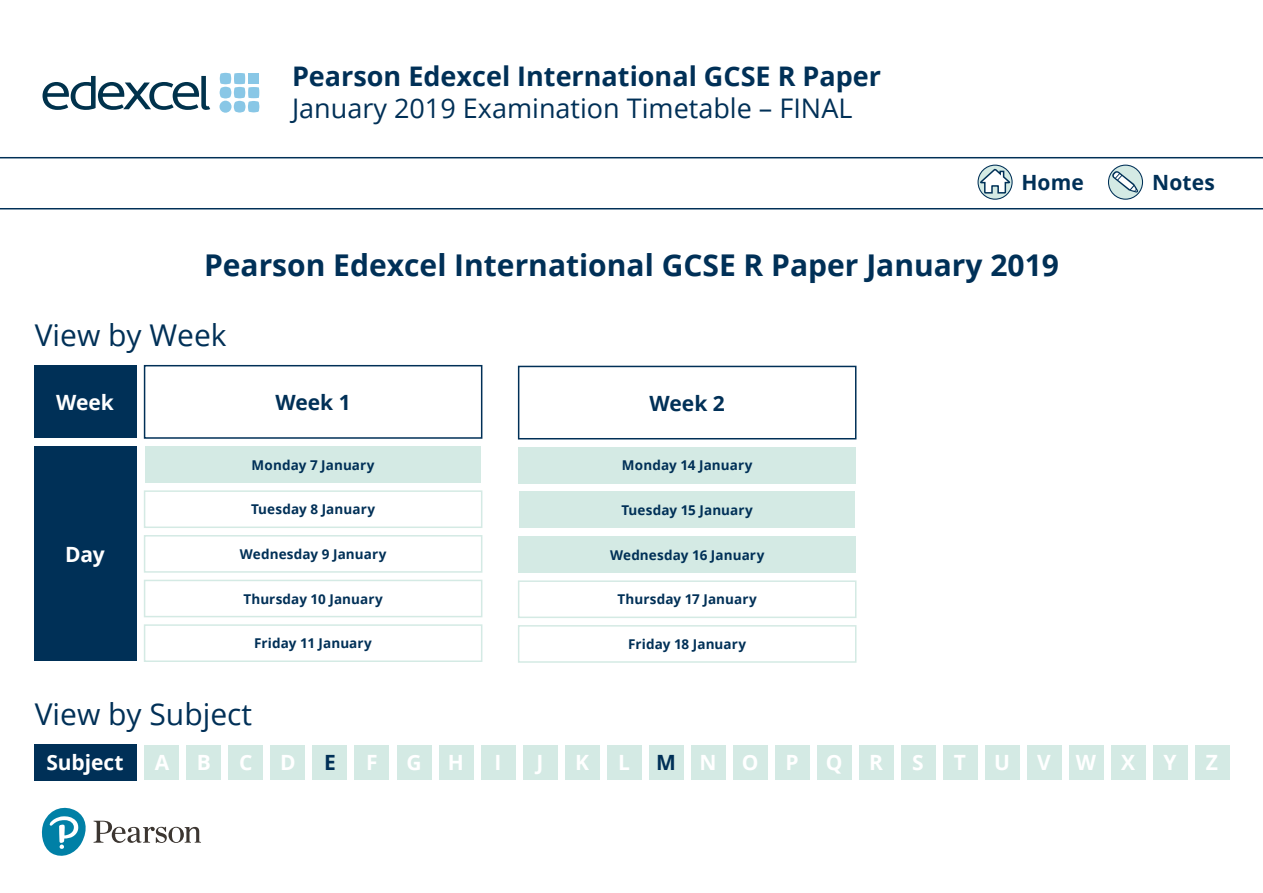
<style>
.page{position:relative;width:1263px;height:893px;background:#fff}
.page>*{position:absolute;margin:0;border:0;box-sizing:border-box;transform-origin:0 0}
.t1{font:700 30px "Open Sans";color:#003057}
.t2{font:30px "Open Sans";color:#003057}
.t3{font:700 27px "Open Sans";color:#003057}
.t4{font:27px "Open Sans";color:#003057}
.t5{font:700 21px "Open Sans";color:#fff}
.t6{font:700 21px "Open Sans";letter-spacing:.005em;color:#003057}
.t7{font:700 13.5px "Open Sans";letter-spacing:.005em;color:#003057}
.s1{color:#003057}
</style>
<div class="page">
<svg style="left:1108px;top:165px;width:34px;height:34px"></svg>
<div style="left:1108px;top:165px;width:35px;height:35px;border:1px solid #003057;border-radius:50%"></div>
<svg style="left:1112px;top:171px;width:26px;height:22px"></svg>
<svg style="left:978px;top:165px;width:34px;height:34px"></svg>
<div style="left:977px;top:165px;width:36px;height:35px;border:1px solid #003057;border-radius:50%"></div>
<svg style="left:979px;top:169px;width:31px;height:25px"></svg>
<hr style="left:0;top:157px;width:1263px;height:1px;background:#003057">
<hr style="left:0;top:208px;width:1263px;height:1px;background:#003057">
<svg style="left:43px;top:76px;width:167px;height:34px"></svg>
<svg style="left:220px;top:73px;width:39px;height:40px"></svg>
<div style="left:248px;top:73px;width:11px;height:11px;background:#89c7e6"></div>
<div style="left:219px;top:101px;width:13px;height:12px;background:#89c7e6;border-radius:50%"></div>
<svg style="left:41px;top:807px;width:160px;height:49px"></svg>
<div style="left:34px;top:366px;width:102px;height:72px;background:#003057"></div>
<div style="left:34px;top:446px;width:102px;height:215px;background:#003057"></div>
<div style="left:145px;top:446px;width:336px;height:37px;background:#d4eae4"></div>
<div style="left:144px;top:490px;width:338px;height:38px;border:2px solid #d4eae4"></div>
<div style="left:144px;top:535px;width:338px;height:38px;border:2px solid #d4eae4"></div>
<div style="left:144px;top:580px;width:338px;height:37px;border:2px solid #d4eae4"></div>
<div style="left:144px;top:624px;width:338px;height:38px;border:2px solid #d4eae4"></div>
<div style="left:144px;top:365px;width:338px;height:74px;border:2px solid #003057"></div>
<div style="left:519px;top:447px;width:337px;height:36px;background:#d4eae4"></div>
<div style="left:519px;top:492px;width:336px;height:36px;background:#d4eae4"></div>
<div style="left:519px;top:536px;width:337px;height:37px;background:#d4eae4"></div>
<div style="left:518px;top:580px;width:338px;height:38px;border:2px solid #d4eae4"></div>
<div style="left:518px;top:625px;width:338px;height:38px;border:2px solid #d4eae4"></div>
<div style="left:518px;top:366px;width:338px;height:73px;border:2px solid #003057"></div>
<div style="left:34px;top:744px;width:102px;height:36px;background:#003057"></div>
<div style="left:145px;top:745px;width:34px;height:35px;background:#d4eae4"></div>
<div style="left:271px;top:745px;width:34px;height:35px;background:#d4eae4"></div>
<div style="left:397px;top:745px;width:34px;height:35px;background:#d4eae4"></div>
<div style="left:523px;top:745px;width:34px;height:35px;background:#d4eae4"></div>
<div style="left:649px;top:745px;width:34px;height:35px;background:#d4eae4"></div>
<div style="left:775px;top:745px;width:34px;height:35px;background:#d4eae4"></div>
<div style="left:901px;top:745px;width:34px;height:35px;background:#d4eae4"></div>
<div style="left:1027px;top:745px;width:34px;height:35px;background:#d4eae4"></div>
<div style="left:187px;top:745px;width:34px;height:35px;background:#d4eae4"></div>
<div style="left:313px;top:745px;width:34px;height:35px;background:#d4eae4"></div>
<div style="left:439px;top:745px;width:34px;height:35px;background:#d4eae4"></div>
<div style="left:565px;top:745px;width:34px;height:35px;background:#d4eae4"></div>
<div style="left:691px;top:745px;width:34px;height:35px;background:#d4eae4"></div>
<div style="left:817px;top:745px;width:34px;height:35px;background:#d4eae4"></div>
<div style="left:943px;top:745px;width:34px;height:35px;background:#d4eae4"></div>
<div style="left:1069px;top:745px;width:34px;height:35px;background:#d4eae4"></div>
<div style="left:229px;top:745px;width:34px;height:35px;background:#d4eae4"></div>
<div style="left:355px;top:745px;width:34px;height:35px;background:#d4eae4"></div>
<div style="left:481px;top:745px;width:34px;height:35px;background:#d4eae4"></div>
<div style="left:607px;top:745px;width:34px;height:35px;background:#d4eae4"></div>
<div style="left:733px;top:745px;width:34px;height:35px;background:#d4eae4"></div>
<div style="left:859px;top:745px;width:34px;height:35px;background:#d4eae4"></div>
<div style="left:985px;top:745px;width:34px;height:35px;background:#d4eae4"></div>
<div style="left:1111px;top:745px;width:34px;height:35px;background:#d4eae4"></div>
<div style="left:1153px;top:745px;width:34px;height:35px;background:#d4eae4"></div>
<div style="left:1194px;top:745px;width:35px;height:35px;background:#d4eae4"></div>
<h2 class="t3" style="left:292px;top:57px;width:591px">Pearson Edexcel International GCSE R Paper</h2>
<h2 class="t4" style="left:292px;top:90px;width:562px">January 2019 Examination Timetable – FINAL</h2>
<h3 class="t6" style="left:1021px;top:168px;width:64px">Home</h3>
<h3 class="t6" style="left:1152px;top:168px;width:64px">Notes</h3>
<h1 class="t1" style="left:204px;top:244px;width:856px">Pearson Edexcel International GCSE R Paper January 2019</h1>
<h1 class="t2" style="left:35px;top:315px;width:193px">View by Week</h1>
<h3 class="t5" style="left:56px;top:387px;width:59px">Week</h3>
<h3 class="t6" style="left:275px;top:387px;width:77px">Week 1</h3>
<h3 class="t5" style="left:65px;top:539px;width:41px">Day</h3>
<p class="t7" style="left:252px;top:455px;width:125px">Monday 7 January</p>
<p class="t7" style="left:251px;top:500px;width:125px">Tuesday 8 January</p>
<p class="t7" style="left:240px;top:545px;width:148px">Wednesday 9 January</p>
<p class="t7" style="left:243px;top:589px;width:141px">Thursday 10 January</p>
<p class="t7" style="left:254px;top:634px;width:119px">Friday 11 January</p>
<h1 class="t2" style="left:35px;top:693px;width:219px">View by Subject</h1>
<h3 class="t6" style="left:649px;top:388px;width:77px">Week 2</h3>
<p class="t7" style="left:622px;top:456px;width:132px">Monday 14 January</p>
<p class="t7" style="left:621px;top:501px;width:133px">Tuesday 15 January</p>
<p class="t7" style="left:610px;top:545px;width:156px">Wednesday 16 January</p>
<p class="t7" style="left:617px;top:590px;width:141px">Thursday 17 January</p>
<p class="t7" style="left:628px;top:635px;width:120px">Friday 18 January</p>
<h3 class="t5" style="left:46px;top:748px;width:79px">Subject</h3>
<h3 class="t5" style="left:155px;top:748px;width:16px">A</h3>
<h3 class="t5" style="left:197px;top:748px;width:16px">B</h3>
<h3 class="t5" style="left:239px;top:748px;width:15px">C</h3>
<h3 class="t5" style="left:280px;top:748px;width:17px">D</h3>
<h3 class="t6" style="left:324px;top:748px;width:13px">E</h3>
<h3 class="t5" style="left:366px;top:748px;width:13px">F</h3>
<h3 class="t5" style="left:406px;top:748px;width:17px">G</h3>
<h3 class="t5" style="left:448px;top:748px;width:18px">H</h3>
<h3 class="t5" style="left:494px;top:748px;width:8px">I</h3>
<h3 class="t5" style="left:536px;top:748px;width:8px">J</h3>
<h3 class="t5" style="left:575px;top:748px;width:15px">K</h3>
<h3 class="t5" style="left:618px;top:748px;width:142px">L<span class="s1">M</span>NO</h3>
<h3 class="t5" style="left:785px;top:748px;width:15px">P</h3>
<h3 class="t5" style="left:826px;top:748px;width:18px">Q</h3>
<h3 class="t5" style="left:869px;top:748px;width:15px">R</h3>
<h3 class="t5" style="left:912px;top:748px;width:13px">S</h3>
<h3 class="t5" style="left:954px;top:748px;width:14px">T</h3>
<h3 class="t5" style="left:994px;top:748px;width:17px">U</h3>
<h3 class="t5" style="left:1037px;top:748px;width:99px">VWX</h3>
<h3 class="t5" style="left:1163px;top:748px;width:15px">Y</h3>
<h3 class="t5" style="left:1206px;top:748px;width:14px">Z</h3>
</div>
